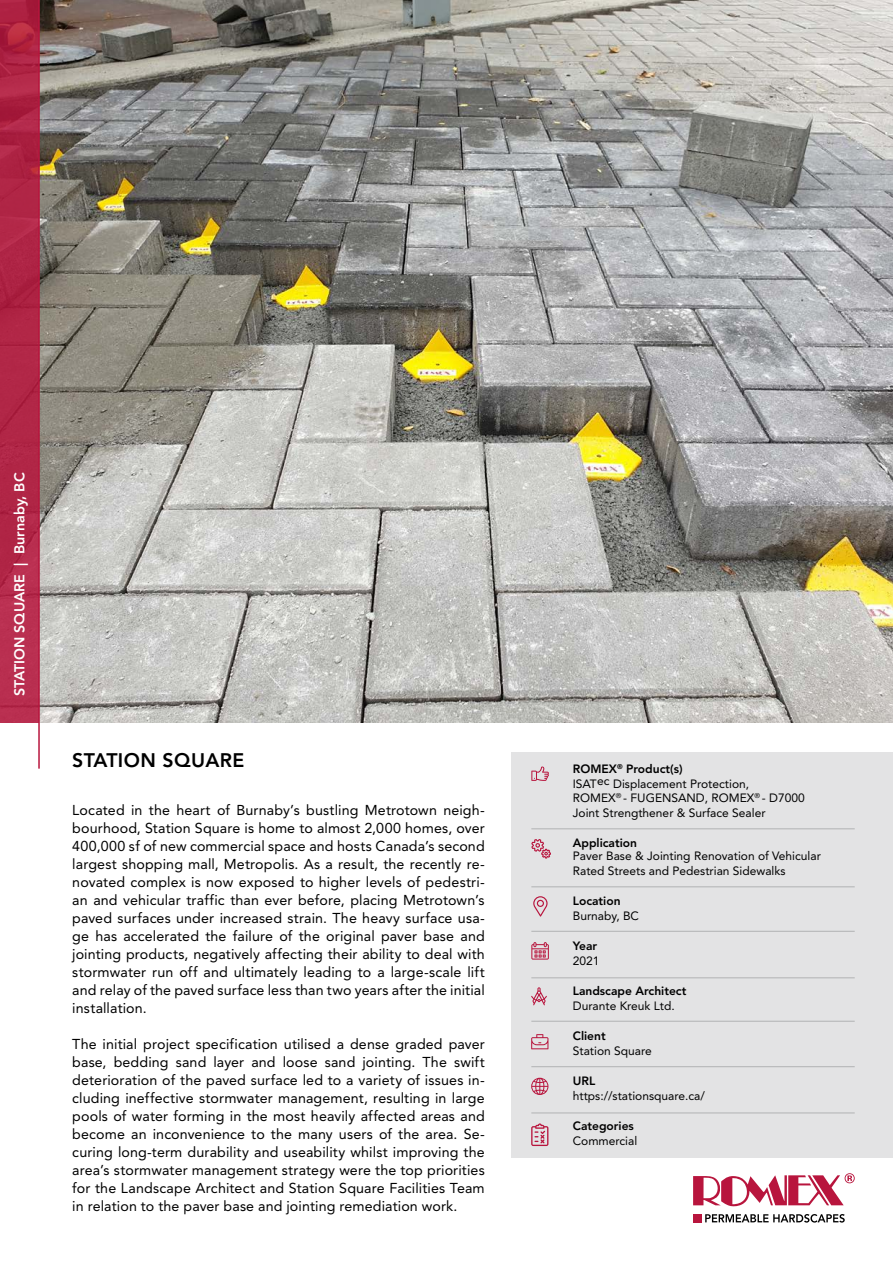
<style>
.page{position:relative;width:893px;height:1263px;background:#fff}
.page>*{position:absolute;margin:0;border:0;box-sizing:border-box;transform-origin:0 0}
.t1{font:800 19.5px "Avenir LT";letter-spacing:.02em;color:#000}
.t2{font:14.25px/18px "Avenir LT";letter-spacing:.01em;color:#000;text-align:justify}
.t3{font:800 14.25px "Avenir LT";color:#fff}
.t4{font:12px/14.5px "Avenir LT";color:#000}
.t5{font:800 12px "Avenir LT";color:#000}
.s1{font-weight:800}
</style>
<div class="page">
<div style="left:512px;top:753px;width:381px;height:405px;background:#e3e3e4"></div>
<img style="left:40px;top:0;width:853px;height:723px">
<svg style="left:531px;top:987px;width:16px;height:18px"></svg>
<svg style="left:531px;top:1034px;width:17px;height:15px"></svg>
<svg style="left:531px;top:839px;width:20px;height:19px"></svg>
<svg style="left:531px;top:766px;width:18px;height:15px"></svg>
<hr style="left:38px;top:0;width:2px;height:769px;background:#b8153d">
<svg style="left:0;top:0;width:38px;height:723px;background:#b12646"></svg>
<hr style="left:531px;top:828px;width:324px;height:1px;background:#b1b2b3">
<hr style="left:531px;top:886px;width:324px;height:1px;background:#b1b2b3">
<hr style="left:531px;top:931px;width:324px;height:1px;background:#b1b2b3">
<hr style="left:531px;top:977px;width:324px;height:1px;background:#b1b2b3">
<hr style="left:531px;top:1021px;width:324px;height:1px;background:#b1b2b3">
<hr style="left:531px;top:1066px;width:324px;height:1px;background:#b1b2b3">
<hr style="left:531px;top:1113px;width:324px;height:1px;background:#b1b2b3">
<svg style="left:531px;top:942px;width:18px;height:17px"></svg>
<svg style="left:531px;top:1078px;width:17px;height:17px"></svg>
<svg style="left:531px;top:1123px;width:17px;height:23px"></svg>
<svg style="left:533px;top:896px;width:15px;height:20px"></svg>
<svg style="left:693px;top:1173px;width:162px;height:34px"></svg>
<div style="left:693px;top:1214px;width:8px;height:8px;background:#b8153d"></div>
<svg style="left:705px;top:1214px;width:140px;height:8px"></svg>
<p class="t3" style="left:14px;top:696px;width:225px;rotate:-90deg">STATION SQUARE | Burnaby, BC</p>
<h1 class="t1" style="left:72px;top:752px;width:174px">STATION SQUARE</h1>
<p class="t2" style="left:72px;top:802px;width:414px">Located in the heart of Burnaby’s bustling Metrotown neigh&shy;bourhood, Station Square is home to almost 2,000 homes, over 400,000 sf of new commercial space and hosts Canada’s second largest shopping mall, Metropolis. As a result, the recently re&shy;novated complex is now exposed to higher levels of pedestri&shy;an and vehicular traffic than ever before, placing Metrotown’s paved surfaces under increased strain. The heavy surface usa&shy;ge has accelerated the failure of the original paver base and jointing products, negatively affecting their ability to deal with stormwater run off and ultimately leading to a large-scale lift and relay of the paved surface less than two years after the initial installation.</p>
<p class="t2" style="left:72px;top:1036px;width:414px">The initial project specification utilised a dense graded paver base, bedding sand layer and loose sand jointing. The swift deterioration of the paved surface led to a variety of issues in&shy;cluding ineffective stormwater management, resulting in large pools of water forming in the most heavily affected areas and become an inconvenience to the many users of the area. Se&shy;curing long-term durability and useability whilst improving the area’s stormwater management strategy were the top priorities for the Landscape Architect and Station Square Facilities Team in relation to the paver base and jointing remediation work.</p>
<p class="t4" style="left:573px;top:763px;width:234px"><span class="s1">ROMEX</span><sup>®</sup> <span class="s1">Product(s)<br></span>ISATec Displacement Protection,<br>ROMEX<sup>®</sup> - FUGENSAND, ROMEX<sup>®</sup> - D7000<br>Joint Strengthener &amp; Surface Sealer</p>
<p class="t5" style="left:573px;top:838px;width:66px">Application</p>
<p class="t4" style="left:573px;top:850px;width:250px;line-height:15px">Paver Base &amp; Jointing Renovation of Vehicular<br>Rated Streets and Pedestrian Sidewalks</p>
<p class="t5" style="left:573px;top:896px;width:49px">Location</p>
<p class="t4" style="left:573px;top:910px;width:68px">Burnaby, BC</p>
<p class="t5" style="left:573px;top:941px;width:26px">Year</p>
<p class="t4" style="left:573px;top:955px;width:28px">2021</p>
<p class="t5" style="left:573px;top:986px;width:115px">Landscape Architect</p>
<p class="t4" style="left:573px;top:1000px;width:104px">Durante Kreuk Ltd.</p>
<p class="t5" style="left:573px;top:1031px;width:34px">Client</p>
<p class="t4" style="left:573px;top:1045px;width:80px">Station Square</p>
<p class="t5" style="left:573px;top:1076px;width:24px">URL</p>
<p class="t4" style="left:573px;top:1090px;width:134px">https://stationsquare.ca/</p>
<p class="t5" style="left:573px;top:1121px;width:63px">Categories</p>
<p class="t4" style="left:573px;top:1135px;width:66px">Commercial</p>
</div>
